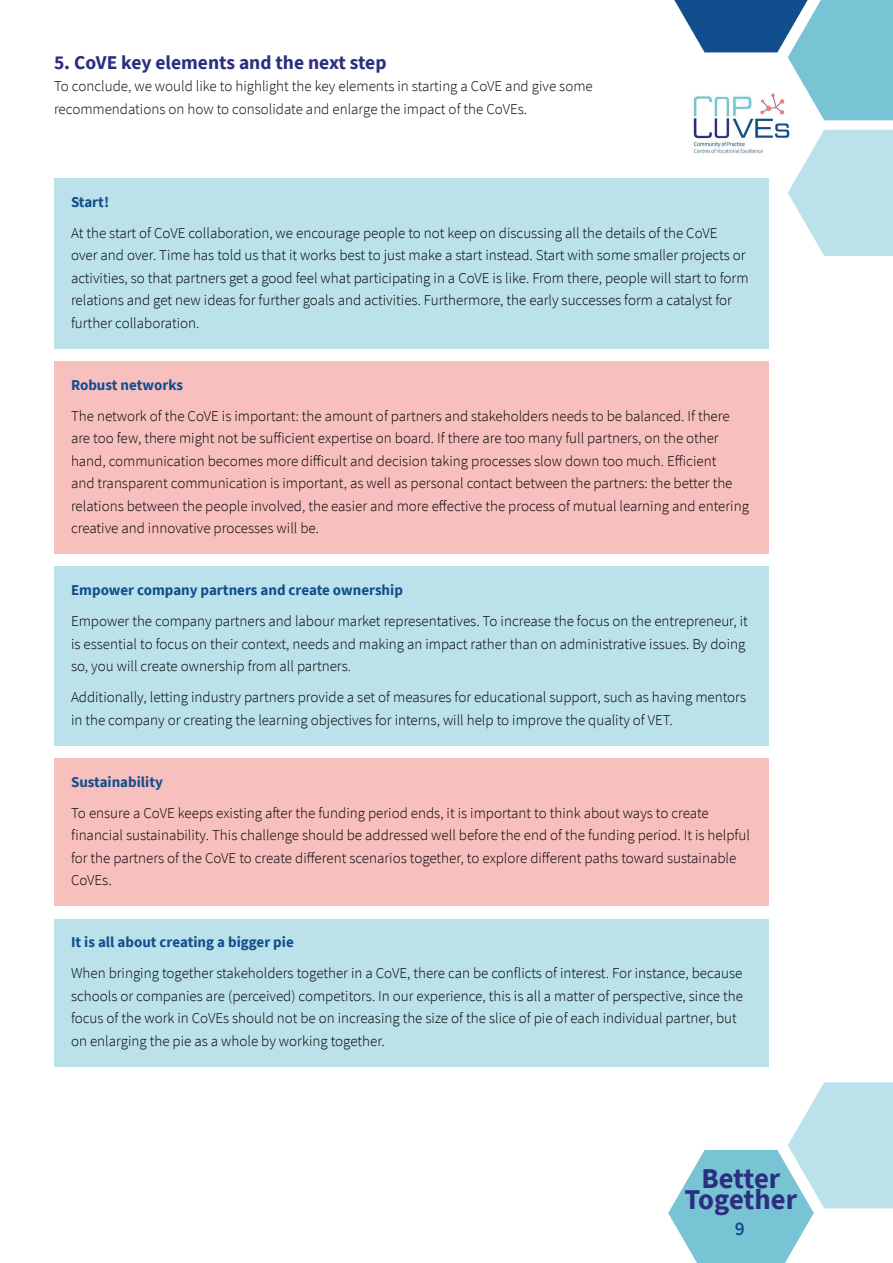
<style>
.page{position:relative;width:893px;height:1263px;background:#fff}
.page>*{position:absolute;margin:0;border:0;box-sizing:border-box;transform-origin:0 0}
.t1{font:700 28.65px/21.5px "Source Sans Pro";letter-spacing:-.005em;color:#2c2f80;text-align:center}
.t2{font:700 19.5px "Source Sans Pro";color:#2c2f80}
.t3{font:600 19.5px "Source Sans Pro";color:#124e8d}
.t4{font:300 15px/22.5px "Source Sans Pro";color:#000}
.t5{font:700 15px "Source Sans Pro";color:#124e8d}
</style>
<div class="page">
<svg style="left:668px;top:1082px;width:225px;height:181px"></svg>
<svg style="left:54px;top:0;width:839px;height:256px"></svg>
<div style="left:54px;top:209px;width:714px;height:139px;background:#bbe1ea"></div>
<div style="left:54px;top:361px;width:714px;height:31px;background:#f7bfbe"></div>
<div style="left:54px;top:392px;width:714px;height:162px;background:#f7bfbe"></div>
<div style="left:54px;top:567px;width:714px;height:31px;background:#bbe1ea"></div>
<div style="left:54px;top:598px;width:714px;height:76px;background:#bbe1ea"></div>
<div style="left:54px;top:674px;width:714px;height:71px;background:#bbe1ea"></div>
<div style="left:54px;top:758px;width:714px;height:31px;background:#f7bfbe"></div>
<div style="left:54px;top:789px;width:714px;height:117px;background:#f7bfbe"></div>
<div style="left:54px;top:919px;width:714px;height:31px;background:#bbe1ea"></div>
<div style="left:54px;top:950px;width:714px;height:116px;background:#bbe1ea"></div>
<h2 class="t2" style="left:54px;top:49px;width:334px">5. CoVE key elements and the next step</h2>
<p class="t4" style="left:54px;top:75px;width:540px">To conclude, we would like to highlight the key elements in starting a CoVE and give some recommendations on how to consolidate and enlarge the impact of the CoVEs.</p>
<p class="t5" style="left:71px;top:192px;width:40px">Start!</p>
<p class="t4" style="left:71px;top:221px;width:679px">At the start of CoVE collaboration, we encourage people to not keep on discussing all the details of the CoVE<br>over and over. Time has told us that it works best to just make a start instead. Start with some smaller projects or activities, so that partners get a good feel what participating in a CoVE is like. From there, people will start to form relations and get new ideas for further goals and activities. Furthermore, the early successes form a catalyst for further collaboration.</p>
<p class="t5" style="left:71px;top:375px;width:114px">Robust networks</p>
<p class="t4" style="left:71px;top:404px;width:679px">The network of the CoVE is important: the amount of partners and stakeholders needs to be balanced. If there are too few, there might not be sufficient expertise on board. If there are too many full partners, on the other hand, communication becomes more difficult and decision taking processes slow down too much. Efficient<br>and transparent communication is important, as well as personal contact between the partners: the better the relations between the people involved, the easier and more effective the process of mutual learning and entering creative and innovative processes will be.</p>
<p class="t5" style="left:71px;top:580px;width:333px">Empower company partners and create ownership</p>
<p class="t4" style="left:71px;top:610px;width:678px">Empower the company partners and labour market representatives. To increase the focus on the entrepreneur, it is essential to focus on their context, needs and making an impact rather than on administrative issues. By doing so, you will create ownership from all partners.</p>
<p class="t4" style="left:71px;top:686px;width:677px">Additionally, letting industry partners provide a set of measures for educational support, such as having mentors in the company or creating the learning objectives for interns, will help to improve the quality of VET.</p>
<p class="t5" style="left:71px;top:772px;width:93px">Sustainability</p>
<p class="t4" style="left:71px;top:801px;width:680px">To ensure a CoVE keeps existing after the funding period ends, it is important to think about ways to create financial sustainability. This challenge should be addressed well before the end of the funding period. It is helpful for the partners of the CoVE to create different scenarios together, to explore different paths toward sustainable CoVEs.</p>
<p class="t5" style="left:71px;top:932px;width:224px">It is all about creating a bigger pie</p>
<p class="t4" style="left:71px;top:962px;width:673px">When bringing together stakeholders together in a CoVE, there can be conflicts of interest. For instance, because schools or companies are (perceived) competitors. In our experience, this is all a matter of perspective, since the focus of the work in CoVEs should not be on increasing the size of the slice of pie of each individual partner, but on enlarging the pie as a whole by working together.</p>
<h1 class="t1" style="left:685px;top:1167px;width:114px">Better<br>Together</h1>
<h2 class="t3" style="left:735px;top:1216px;width:12px">9</h2>
</div>
